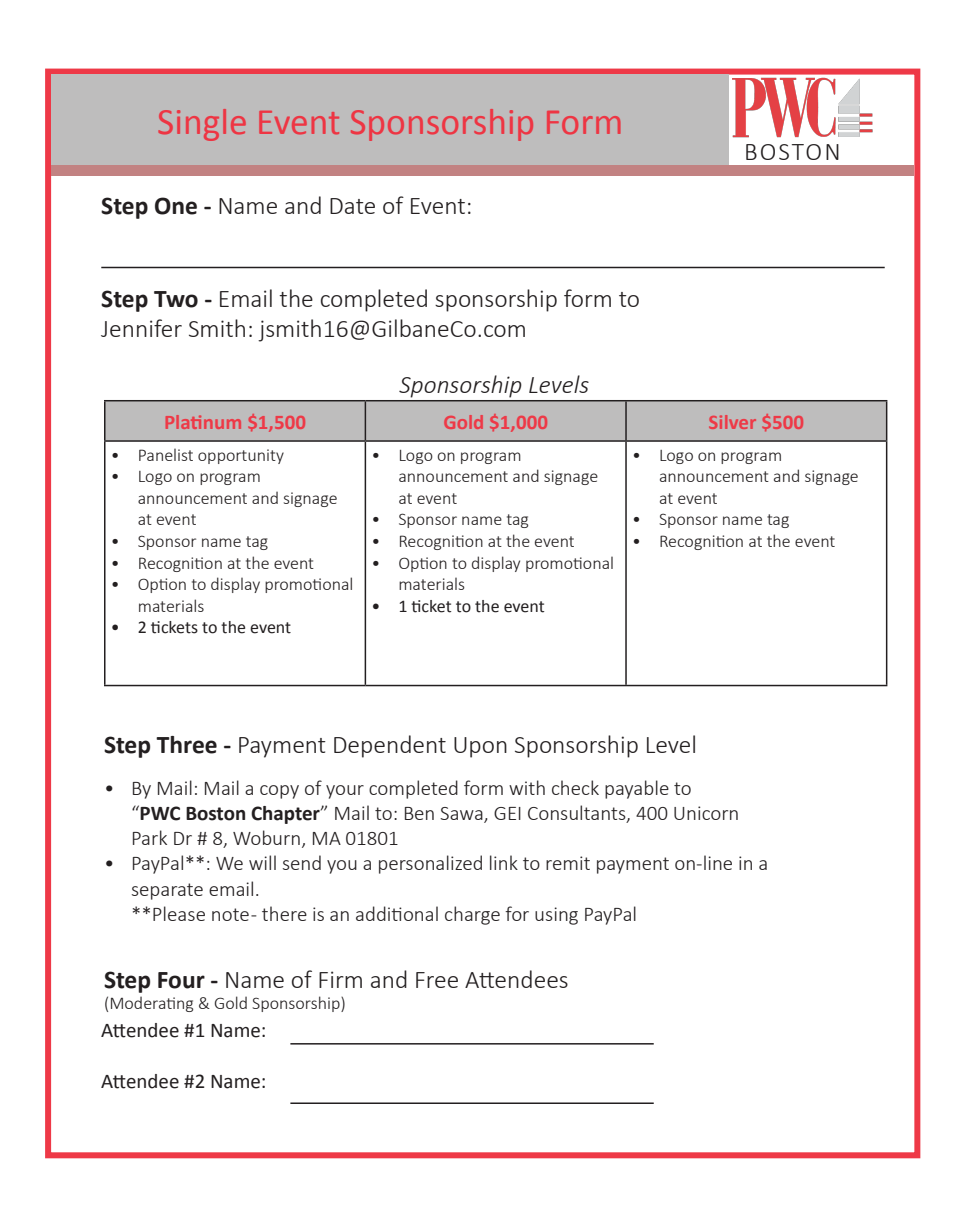
<style>
.page{position:relative;width:959px;height:1229px;background:#fff}
.page>*{position:absolute;margin:0;border:0;box-sizing:border-box;transform-origin:0 0}
.t1{font:37.5px "Calibri";color:#ee3543}
.t2{font:300 25.5px/30.6px "Calibri";color:#231f20}
.t3{font:italic 300 25.5px "Calibri";color:#231f20}
.t4{font:300 21px/25.2px "Calibri";color:#231f20}
.t5{font:700 21px "Calibri";color:#ee3947}
.t6{font:21px "Calibri";color:#231f20}
.t7{font:300 18px/21.6px "Calibri";color:#231f20}
.t8{font:18px "Calibri";letter-spacing:-.005em;color:#231f20}
.s1{font-weight:700}
</style>
<div class="page">
<div style="left:45px;top:69px;width:875px;height:1089px;border:6px solid #ee3947"></div>
<div style="left:52px;top:74px;width:677px;height:91px;background:#bebdbd"></div>
<hr style="left:290px;top:1043px;width:363px;height:1px;background:#231f20">
<hr style="left:290px;top:1102px;width:363px;height:2px;background:#231f20">
<img style="left:732px;top:77px;width:140px;height:60px">
<div style="left:52px;top:165px;width:861px;height:11px;background:#c28282"></div>
<hr style="left:101px;top:267px;width:783px;height:1px;background:#231f20">
<div style="left:105px;top:401px;width:780px;height:39px;background:#bebdbd"></div>
<hr style="left:104px;top:400px;width:261px;height:1px;background:#231f20">
<hr style="left:104px;top:401px;width:1px;height:39px;background:#231f20">
<hr style="left:365px;top:400px;width:261px;height:1px;background:#231f20">
<hr style="left:364px;top:401px;width:2px;height:39px;background:#231f20">
<hr style="left:626px;top:400px;width:261px;height:1px;background:#231f20">
<hr style="left:625px;top:401px;width:1px;height:39px;background:#231f20">
<hr style="left:885px;top:401px;width:2px;height:39px;background:#231f20">
<hr style="left:104px;top:440px;width:261px;height:2px;background:#231f20">
<hr style="left:104px;top:442px;width:1px;height:243px;background:#231f20">
<hr style="left:365px;top:440px;width:261px;height:2px;background:#231f20">
<hr style="left:364px;top:442px;width:2px;height:243px;background:#231f20">
<hr style="left:626px;top:440px;width:261px;height:2px;background:#231f20">
<hr style="left:625px;top:442px;width:1px;height:243px;background:#231f20">
<hr style="left:885px;top:442px;width:2px;height:243px;background:#231f20">
<hr style="left:104px;top:685px;width:261px;height:1px;background:#231f20">
<hr style="left:365px;top:685px;width:261px;height:1px;background:#231f20">
<hr style="left:626px;top:685px;width:261px;height:1px;background:#231f20">
<p class="t1" style="left:157px;top:97px;width:467px">Single Event Sponsorship Form</p>
<p class="t2" style="left:101px;top:190px;width:373px"><span class="s1">Step One -</span> Name and Date of Event:</p>
<p class="t2" style="left:101px;top:282px;width:540px"><span class="s1">Step Two -</span> Email the completed sponsorship form to<br>Jennifer Smith: jsmith16@GilbaneCo.com</p>
<p class="t3" style="left:399px;top:368px;width:191px">Sponsorship Levels</p>
<p class="t2" style="left:744px;top:136px;width:98px">BOSTON</p>
<p class="t5" style="left:164px;top:408px;width:143px">Platinum $1,500</p>
<p class="t5" style="left:443px;top:408px;width:106px">Gold $1,000</p>
<p class="t5" style="left:708px;top:408px;width:97px">Silver $500</p>
<p class="t7" style="left:111px;top:443px;width:175px">• Panelist opportunity</p>
<p class="t7" style="left:138px;top:465px;width:201px;text-indent:-27px">• Logo on program announcement and signage at event</p>
<p class="t7" style="left:111px;top:530px;width:159px">• Sponsor name tag</p>
<p class="t7" style="left:111px;top:551px;width:205px">• Recognition at the event</p>
<p class="t7" style="left:138px;top:573px;width:217px;text-indent:-27px">• Option to display promotional materials</p>
<p class="t8" style="left:111px;top:616px;width:182px">• 2 tickets to the event</p>
<p class="t7" style="left:398px;top:443px;width:201px;text-indent:-27px">• Logo on program announcement and signage at event</p>
<p class="t7" style="left:371px;top:508px;width:159px">• Sponsor name tag</p>
<p class="t7" style="left:371px;top:530px;width:205px">• Recognition at the event</p>
<p class="t7" style="left:398px;top:551px;width:217px;text-indent:-27px">• Option to display promotional materials</p>
<p class="t8" style="left:371px;top:594px;width:175px">• 1 ticket to the event</p>
<p class="t7" style="left:659px;top:443px;width:201px;text-indent:-27px">• Logo on program announcement and signage at event</p>
<p class="t7" style="left:632px;top:508px;width:159px">• Sponsor name tag</p>
<p class="t7" style="left:632px;top:530px;width:205px">• Recognition at the event</p>
<p class="t2" style="left:104px;top:728px;width:594px"><span class="s1">Step Three -</span> Payment Dependent Upon Sponsorship Level</p>
<p class="t4" style="left:131px;top:775px;width:610px;text-indent:-27px">• By Mail: Mail a copy of your completed form with check payable to “<span class="s1">PWC Boston Chapter</span>” Mail to: Ben Sawa, GEI Consultants, 400 Unicorn<br>Park Dr # 8, Woburn, MA 01801</p>
<p class="t4" style="left:131px;top:850px;width:638px;text-indent:-27px">• PayPal**: We will send you a personalized link to remit payment on-line in a separate email.<br>**Please note - there is an additional charge for using PayPal</p>
<p class="t2" style="left:104px;top:963px;width:466px"><span class="s1">Step Four -</span> Name of Firm and Free Attendees</p>
<p class="t7" style="left:104px;top:992px;width:243px">(Moderating &amp; Gold Sponsorship)</p>
<p class="t6" style="left:101px;top:1017px;width:167px">Attendee #1 Name:</p>
<p class="t6" style="left:101px;top:1067px;width:167px">Attendee #2 Name:</p>
</div>
